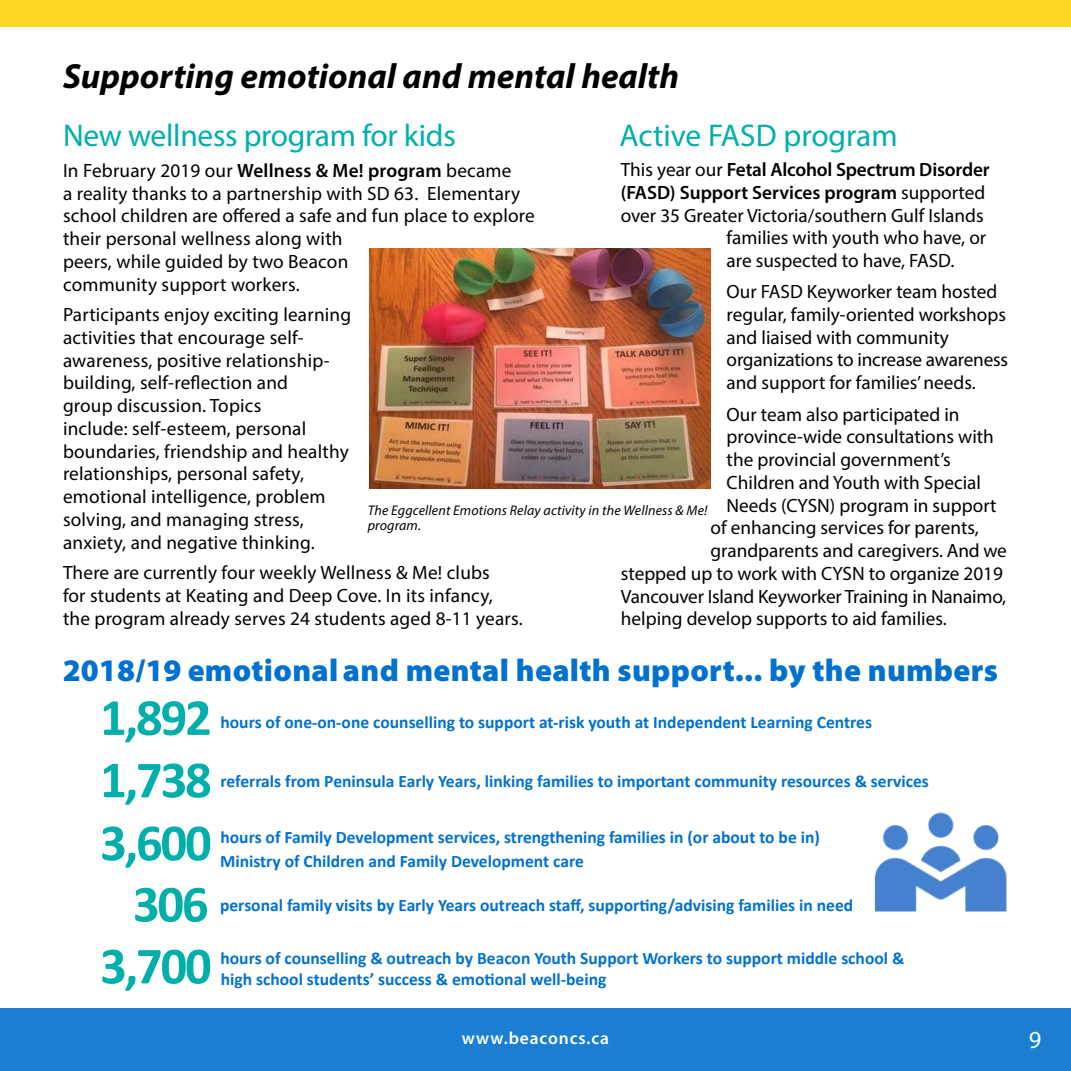
<style>
.page{position:relative;width:1071px;height:1071px;background:#fff}
.page>*{position:absolute;margin:0;border:0;box-sizing:border-box;transform-origin:0 0}
.t1{font:700 52.5px "Calibri";letter-spacing:-.04em;color:#00afaa}
.t2{font:italic 700 35px "Myriad Pro";color:#000}
.t3{font:900 31.5px "Myriad Pro";letter-spacing:.01em;color:#0071ce}
.t4{font:31.5px "Myriad Pro";letter-spacing:-.01em;color:#00afaa}
.t5{font:24.5px "Myriad Pro";color:#fff}
.t6{font:19.25px/22.8px "Myriad Pro";letter-spacing:.005em;color:#000}
.t7{font:600 19.25px "Myriad Pro";letter-spacing:-.01em;color:#000}
.t8{font:700 17.5px/24.5px "Calibri";color:#0071ce}
.t9{font:600 17.5px "Myriad Pro";letter-spacing:.05em;color:#fff}
.t10{font:italic 14px/15.8px "Myriad Pro";letter-spacing:.01em;color:#000}
.s1{font-weight:600}
.s2{font-weight:400}
</style>
<div class="page">
<div style="left:0;top:1008px;width:1071px;height:63px;background:#1a7fd3"></div>
<div style="left:0;top:0;width:1071px;height:27px;background:#ffd826"></div>
<img style="left:874px;top:812px;width:133px;height:100px">
<img style="left:369px;top:249px;width:342px;height:239px">
<h2 class="t2" style="left:63px;top:54px;width:618px">Supporting emotional and mental health</h2>
<h3 class="t4" style="left:63px;top:116px;width:394px">New wellness program for kids</h3>
<p class="t6" style="left:63px;top:159px;width:473px">In February 2019 our <span class="s1">Wellness &amp; Me! program</span> became<br>a reality thanks to a partnership with SD 63. Elementary school children are offered a safe and fun place to explore their personal wellness along with<br>peers, while guided by two Beacon<br>community support workers.</p>
<p class="t6" style="left:63px;top:303px;width:290px">Participants enjoy exciting learning activities that encourage self&shy;awareness, positive relationship&shy;building, self-reflection and<br>group discussion. Topics<br>include: self-esteem, personal boundaries, friendship and healthy relationships, personal safety, emotional intelligence, problem solving, and managing stress, anxiety, and negative thinking.</p>
<p class="t6" style="left:63px;top:561px;width:461px">There are currently four weekly Wellness &amp; Me! clubs<br>for students at Keating and Deep Cove. In its infancy, the program already serves 24 students aged 8-11 years.</p>
<h3 class="t4" style="left:620px;top:116px;width:280px">Active FASD program</h3>
<p class="t7" style="left:621px;top:158px;width:370px"><span class="s2">This year our</span> Fetal Alcohol Spectrum Disorder</p>
<p class="t7" style="left:621px;top:181px;width:366px">(FASD) Support Services program <span class="s2">supported</span></p>
<p class="t6" style="left:621px;top:204px;width:364px">over 35 Greater Victoria/southern Gulf Islands</p>
<p class="t6" style="left:727px;top:226px;width:261px">families with youth who have, or</p>
<p class="t6" style="left:727px;top:248px;width:229px">are suspected to have, FASD.</p>
<p class="t6" style="left:727px;top:280px;width:283px">Our FASD Keyworker team hosted regular, family-oriented workshops and liaised with community organizations to increase awareness and support for families’ needs.</p>
<p class="t6" style="left:727px;top:402px;width:234px">Our team also participated in</p>
<p class="t6" style="left:727px;top:425px;width:269px">province-wide consultations with</p>
<p class="t6" style="left:727px;top:448px;width:226px">the provincial government’s</p>
<p class="t6" style="left:727px;top:471px;width:256px">Children and Youth with Special</p>
<p class="t6" style="left:727px;top:493px;width:271px">Needs (CYSN) program in support</p>
<p class="t6" style="left:711px;top:516px;width:270px">of enhancing services for parents,</p>
<p class="t6" style="left:711px;top:539px;width:298px">grandparents and caregivers. And we</p>
<p class="t6" style="left:621px;top:562px;width:384px">stepped up to work with CYSN to organize 2019</p>
<p class="t6" style="left:621px;top:585px;width:387px">Vancouver Island Keyworker Training in Nanaimo,</p>
<p class="t6" style="left:621px;top:607px;width:327px">helping develop supports to aid families.</p>
<p class="t10" style="left:368px;top:502px;width:341px">The Eggcellent Emotions Relay activity in the Wellness &amp; Me! program.</p>
<h3 class="t3" style="left:63px;top:652px;width:937px">2018/19 emotional and mental health support... by the numbers</h3>
<h1 class="t1" style="left:100px;top:680px;width:113px">1,892</h1>
<p class="t8" style="left:221px;top:710px;width:653px">hours of one-on-one counselling to support at-risk youth at Independent Learning Centres</p>
<h1 class="t1" style="left:100px;top:743px;width:113px">1,738</h1>
<p class="t8" style="left:221px;top:768px;width:710px">referrals from Peninsula Early Years, linking families to important community resources &amp; services</p>
<h1 class="t1" style="left:100px;top:806px;width:113px">3,600</h1>
<p class="t8" style="left:220px;top:824px;width:601px">hours of Family Development services, strengthening families in (or about to be in)<br>Ministry of Children and Family Development care</p>
<h1 class="t1" style="left:133px;top:867px;width:77px">306</h1>
<p class="t8" style="left:220px;top:893px;width:635px">personal family visits by Early Years outreach staff, supporting/advising families in need</p>
<h1 class="t1" style="left:100px;top:929px;width:113px">3,700</h1>
<p class="t8" style="left:221px;top:948px;width:685px;line-height:21px">hours of counselling &amp; outreach by Beacon Youth Support Workers to support middle school &amp; high school students’ success &amp; emotional well-being</p>
<p class="t9" style="left:462px;top:1027px;width:149px">www.beaconcs.ca</p>
<p class="t5" style="left:1029px;top:1025px;width:14px">9</p>
</div>
